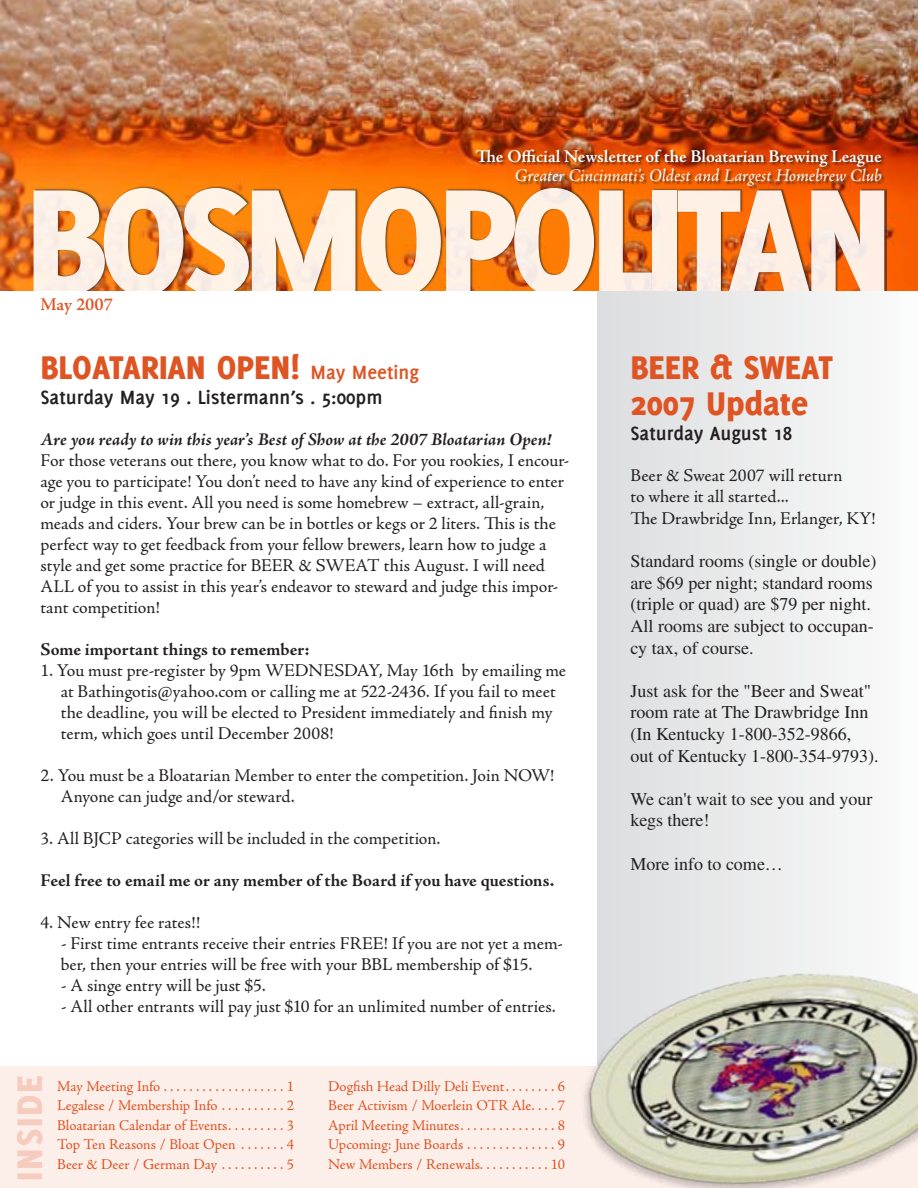
<style>
.page{position:relative;width:918px;height:1188px;background:#fff}
.page>*{position:absolute;margin:0;border:0;box-sizing:border-box;transform-origin:0 0}
.t1{font:800 163.5px "Delicious";letter-spacing:-.05em;color:#fff}
.t2{font:800 39px "Delicious";color:#f5ccbd}
.t3{font:800 36px/36px "Delicious";color:#df5423}
.t4{font:700 21px "Delicious";color:#231f20}
.t5{font:18px/21px "Adobe Jenson Pro";color:#231f20}
.t6{font:18px/21.6px "Times";color:#231f20}
.t7{font:700 18px "Adobe Jenson Pro";color:#231f20}
.t8{font:italic 700 18px "Adobe Jenson Pro";color:#231f20}
.t9{font:600 18px "Adobe Jenson Pro";letter-spacing:-.005em;color:#fff}
.t10{font:italic 18px "Adobe Jenson Pro";letter-spacing:-.005em;color:#fff}
.t11{font:600 18px "Adobe Jenson Pro";color:#df5423}
.t12{font:15px "Adobe Jenson Pro";letter-spacing:-.005em;color:#df5423}
.s1{font-weight:700;font-size:21px}
</style>
<div class="page">
<img style="left:0;top:0;width:918px;height:291px">
<div style="left:33px;top:185px;width:854px;height:111px;background:#231f20;opacity:.75"></div>
<div style="left:477px;top:149px;width:408px;height:41px;background:#231f20;opacity:.75"></div>
<div style="left:1px;top:291px;width:597px;height:11px;background:#fff"></div>
<div style="left:598px;top:291px;width:320px;height:820px;background:linear-gradient(to right,#dcddde,#fbfbfc)"></div>
<div style="left:0;top:1066px;width:918px;height:122px;background:#fceee9"></div>
<img style="left:584px;top:952px;width:334px;height:236px">
<p class="t9" style="left:476px;top:146px;width:408px">The Official Newsletter of the Bloatarian Brewing League</p>
<p class="t10" style="left:515px;top:166px;width:368px">Greater Cincinnati’s Oldest and Largest Homebrew Club</p>
<h1 class="t1" style="left:25px;top:145px;width:870px">BOSMOPOLITAN</h1>
<p class="t11" style="left:40px;top:294px;width:74px">May 2007</p>
<h3 class="t3" style="left:40px;top:349px;width:380px">BLOATARIAN OPEN! <span class="s1">May Meeting</span></h3>
<p class="t4" style="left:40px;top:385px;width:344px">Saturday May 19 . Listermann’s . 5:00pm</p>
<p class="t8" style="left:40px;top:429px;width:512px">Are you ready to win this year’s Best of Show at the 2007 Bloatarian Open!</p>
<p class="t5" style="left:40px;top:450px;width:530px">For those veterans out there, you know what to do. For you rookies, I encour&shy;age you to participate! You don’t need to have any kind of experience to enter or judge in this event. All you need is some homebrew – extract, all-grain, meads and ciders. Your brew can be in bottles or kegs or 2 liters. This is the perfect way to get feedback from your fellow brewers, learn how to judge a style and get some practice for BEER &amp; SWEAT this August. I will need ALL of you to assist in this year’s endeavor to steward and judge this impor&shy;tant competition!</p>
<p class="t7" style="left:40px;top:639px;width:270px">Some important things to remember:</p>
<p class="t5" style="left:61px;top:660px;width:507px;text-indent:-20px">1. You must pre-register by 9pm WEDNESDAY, May 16th by emailing me at Bathingotis@yahoo.com or calling me at 522-2436. If you fail to meet the deadline, you will be elected to President immediately and finish my term, which goes until December 2008!</p>
<p class="t5" style="left:61px;top:765px;width:495px;text-indent:-20px">2. You must be a Bloatarian Member to enter the competition. Join NOW!<br>Anyone can judge and/or steward.</p>
<p class="t5" style="left:40px;top:828px;width:402px">3. All BJCP categories will be included in the competition.</p>
<p class="t7" style="left:40px;top:870px;width:515px">Feel free to email me or any member of the Board if you have questions.</p>
<p class="t5" style="left:40px;top:912px;width:161px">4. New entry fee rates!!</p>
<p class="t5" style="left:61px;top:933px;width:504px">- First time entrants receive their entries FREE! If you are not yet a mem&shy;ber, then your entries will be free with your BBL membership of $15.</p>
<p class="t5" style="left:61px;top:975px;width:206px">- A singe entry will be just $5.</p>
<p class="t5" style="left:61px;top:996px;width:497px">- All other entrants will pay just $10 for an unlimited number of entries.</p>
<h2 class="t2" style="left:7px;top:1181px;width:104px;rotate:-90deg">Inside</h2>
<p class="t12" style="left:57px;top:1078px;width:108px">May Meeting Info ....................</p>
<p class="t12" style="left:287px;top:1078px;width:9px">1</p>
<p class="t12" style="left:57px;top:1097px;width:165px">Legalese / Membership Info ...........</p>
<p class="t12" style="left:287px;top:1097px;width:9px">2</p>
<p class="t12" style="left:57px;top:1117px;width:176px">Bloatarian Calendar of Events .........</p>
<p class="t12" style="left:287px;top:1117px;width:9px">3</p>
<p class="t12" style="left:57px;top:1136px;width:183px">Top Ten Reasons / Bloat Open ........</p>
<p class="t12" style="left:287px;top:1136px;width:9px">4</p>
<p class="t12" style="left:57px;top:1156px;width:164px">Beer &amp; Deer / German Day ...........</p>
<p class="t12" style="left:287px;top:1156px;width:9px">5</p>
<p class="t12" style="left:328px;top:1078px;width:182px">Dogfish Head Dilly Deli Event ........</p>
<p class="t12" style="left:558px;top:1078px;width:9px">6</p>
<p class="t12" style="left:328px;top:1097px;width:208px">Beer Activism / Moerlein OTR Ale ....</p>
<p class="t12" style="left:558px;top:1097px;width:9px">7</p>
<p class="t12" style="left:328px;top:1117px;width:137px">April Meeting Minutes ...............</p>
<p class="t12" style="left:558px;top:1117px;width:9px">8</p>
<p class="t12" style="left:328px;top:1136px;width:140px">Upcoming: June Boards ...............</p>
<p class="t12" style="left:558px;top:1136px;width:9px">9</p>
<p class="t12" style="left:328px;top:1156px;width:156px">New Members / Renewals ..........</p>
<p class="t12" style="left:551px;top:1156px;width:16px">10</p>
<h3 class="t3" style="left:631px;top:349px;width:204px">BEER &amp; SWEAT<br>2007 Update</h3>
<p class="t4" style="left:631px;top:421px;width:163px">Saturday August 18</p>
<p class="t5" style="left:631px;top:465px;width:247px;line-height:21.6px">Beer &amp; Sweat 2007 will return<br>to where it all started...<br>The Drawbridge Inn, Erlanger, KY!</p>
<p class="t6" style="left:631px;top:550px;width:247px">Standard rooms (single or double) are $69 per night; standard rooms (triple or quad) are $79 per night.<br>All rooms are subject to occupan&shy;cy tax, of course.</p>
<p class="t6" style="left:631px;top:680px;width:250px">Just ask for the "Beer and Sweat" room rate at The Drawbridge Inn (In Kentucky 1-800-352-9866, out of Kentucky 1-800-354-9793).</p>
<p class="t6" style="left:631px;top:788px;width:244px">We can't wait to see you and your kegs there!</p>
<p class="t6" style="left:631px;top:853px;width:154px">More info to come…</p>
</div>
